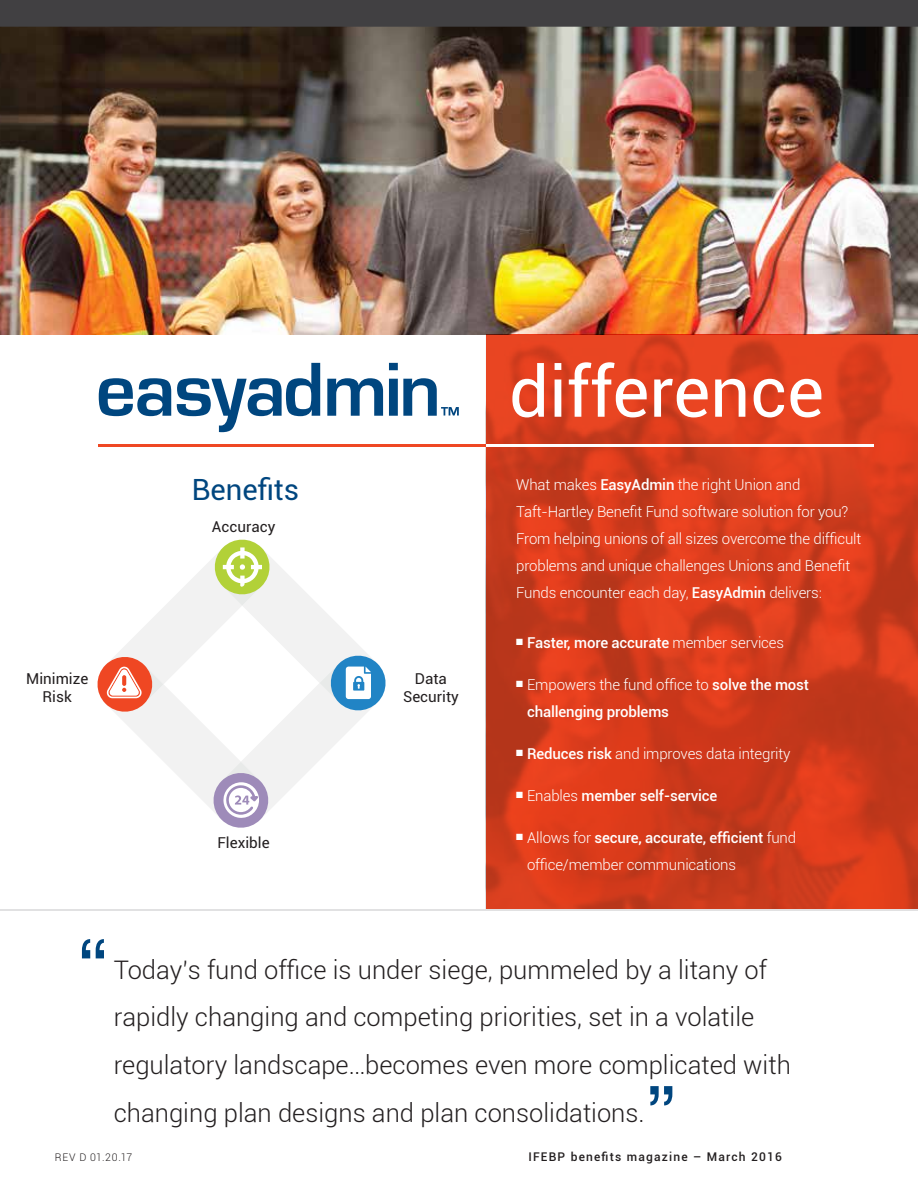
<style>
.page{position:relative;width:918px;height:1188px;background:#fff}
.page>*{position:absolute;margin:0;border:0;box-sizing:border-box;transform-origin:0 0}
.t1{font:75px "Helvetica Neue";color:#00467f}
.t2{font:70.5px "Roboto";color:#fff}
.t3{font:29.25px "Roboto";color:#00467f}
.t4{font:300 25.5px/47.7px "Roboto";color:#231f20}
.t5{font:15.15px/18.9px "Roboto";color:#231f20;text-align:center}
.t6{font:300 15px/27px "Roboto";letter-spacing:-.01em;color:#fff}
.t7{font:500 15px/27px "Roboto";letter-spacing:-.01em;color:#fff}
.t8{font:500 12px "Roboto";letter-spacing:.1em;color:#231f20}
.t9{font:300 10.5px "Roboto";letter-spacing:.065em;color:#231f20}
.s1{font-weight:500}
.s2{font-weight:300}
</style>
<div class="page">
<img style="left:0;top:27px;width:918px;height:307px">
<svg style="left:486px;top:334px;width:432px;height:575px;background:#d43c1d"></svg>
<hr style="left:486px;top:444px;width:388px;height:2px;background:#fff">
<hr style="left:0;top:909px;width:918px;height:1px;background:#e1e1e2">
<hr style="left:98px;top:444px;width:388px;height:2px;background:#ef4723">
<div style="left:0;top:0;width:918px;height:27px;background:#414042"></div>
<svg style="left:99px;top:378px;width:72px;height:38px"></svg>
<svg style="left:177px;top:363px;width:143px;height:69px"></svg>
<svg style="left:327px;top:378px;width:56px;height:38px"></svg>
<svg style="left:389px;top:363px;width:70px;height:53px"></svg>
<svg style="left:97px;top:539px;width:289px;height:289px"></svg>
<h3 class="t3" style="left:192px;top:469px;width:109px">Benefits</h3>
<p class="t5" style="left:212px;top:517px;width:65px">Accuracy</p>
<p class="t5" style="left:26px;top:668px;width:64px">Minimize<br>Risk</p>
<p class="t5" style="left:403px;top:668px;width:57px">Data<br>Security</p>
<p class="t5" style="left:218px;top:833px;width:54px">Flexible</p>
<h2 class="t2" style="left:509px;top:342px;width:316px">difference</h2>
<p class="t6" style="left:516px;top:471px;width:347px">What makes <span class="s1">EasyAdmin</span> the right Union and Taft-Hartley Benefit Fund software solution for you?<br>From helping unions of all sizes overcome the difficult problems and unique challenges Unions and Benefit Funds encounter each day, <span class="s1">EasyAdmin</span> delivers:</p>
<p class="t7" style="left:516px;top:629px;width:269px">■ Faster, more accurate <span class="s2">member services</span></p>
<p class="t7" style="left:527px;top:671px;width:284px;text-indent:-11px">■ <span class="s2">Empowers the fund office to</span> solve the most challenging problems</p>
<p class="t6" style="left:516px;top:740px;width:276px">■ <span class="s1">Reduces risk</span> and improves data integrity</p>
<p class="t7" style="left:516px;top:782px;width:203px">■ <span class="s2">Enables</span> member self-service</p>
<p class="t6" style="left:527px;top:824px;width:271px;text-indent:-11px">■ Allows for <span class="s1">secure, accurate, efficient</span> fund office/member communications</p>
<h1 class="t1" style="left:77px;top:921px;width:33px">“</h1>
<h3 class="t4" style="left:114px;top:945px;width:679px">Today’s fund office is under siege, pummeled by a litany of rapidly changing and competing priorities, set in a volatile regulatory landscape…becomes even more complicated with changing plan designs and plan consolidations.</h3>
<h1 class="t1" style="left:645px;top:1068px;width:33px">”</h1>
<p class="t9" style="left:55px;top:1150px;width:79px">REV D 01.20.17</p>
<p class="t8" style="left:528px;top:1148px;width:255px">IFEBP benefits magazine – March 2016</p>
</div>
